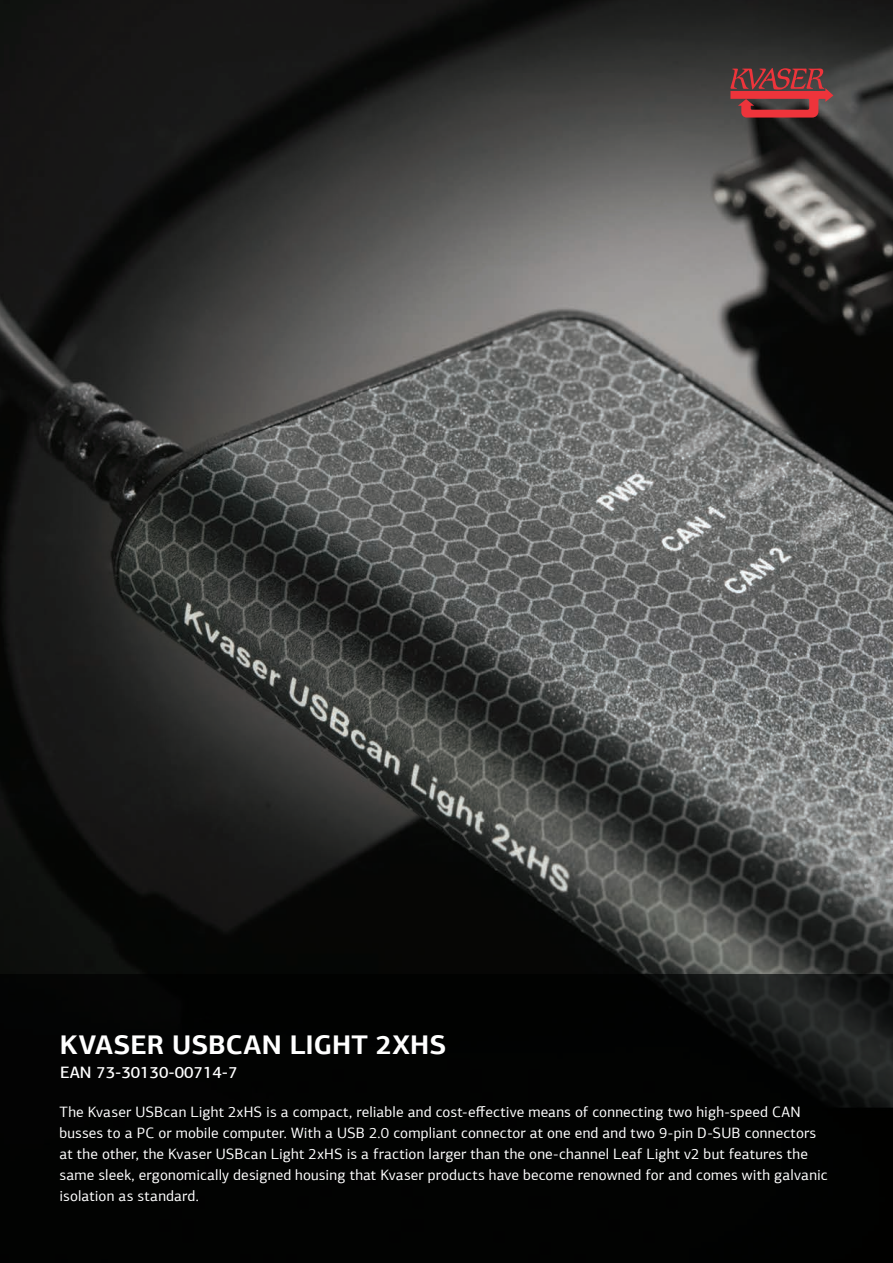
<style>
.page{position:relative;width:893px;height:1263px;background:#fff}
.page>*{position:absolute;margin:0;border:0;box-sizing:border-box;transform-origin:0 0}
.t1{font:700 27px "PF Agora Sans Pro";letter-spacing:.005em;color:#fff}
.t2{font:500 16.5px "PF Agora Sans Pro";color:#fff}
.t3{font:15px/21px "PF Agora Sans Pro";letter-spacing:.01em;color:#fff}
</style>
<div class="page">
<img style="left:0;top:0;width:893px;height:974px">
<div style="left:0;top:974px;width:893px;height:289px;background:#020302"></div>
<svg style="left:730px;top:68px;width:103px;height:50px;background:#8d3b3d"></svg>
<p class="t1" style="left:60px;top:1027px;width:388px">KVASER USBCAN LIGHT 2XHS</p>
<p class="t2" style="left:60px;top:1062px;width:179px">EAN 73-30130-00714-7</p>
<p class="t3" style="left:60px;top:1101px;width:770px">The Kvaser USBcan Light 2xHS is a compact, reliable and cost-effective means of connecting two high-speed CAN busses to a PC or mobile computer. With a USB 2.0 compliant connector at one end and two 9-pin D-SUB connectors at the other, the Kvaser USBcan Light 2xHS is a fraction larger than the one-channel Leaf Light v2 but features the same sleek, ergonomically designed housing that Kvaser products have become renowned for and comes with galvanic isolation as standard.</p>
</div>
